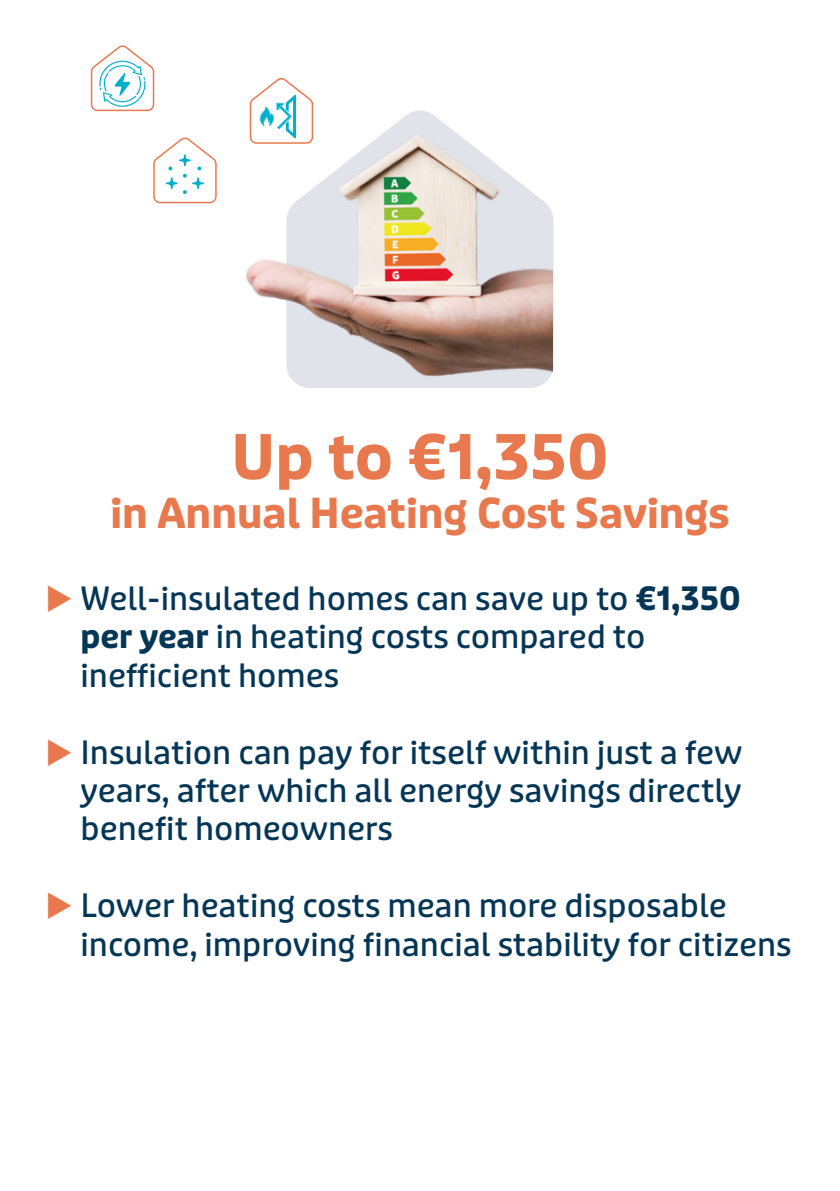
<style>
.page{position:relative;width:840px;height:1191px;background:#fff}
.page>*{position:absolute;margin:0;border:0;box-sizing:border-box;transform-origin:0 0}
.t1{font:700 61.2px "Puffin Display";color:#e8794e}
.t2{font:700 41.2px "Puffin Display";color:#e8794e}
.t3{font:500 32px/38.4px "Puffin Display";color:#053656}
.s1{color:#e8794e}
.s2{font-weight:700}
</style>
<div class="page">
<svg style="left:249px;top:78px;width:58px;height:55px"></svg>
<svg style="left:153px;top:137px;width:53px;height:67px"></svg>
<svg style="left:90px;top:45px;width:65px;height:67px"></svg>
<svg style="left:276px;top:96px;width:278px;height:279px"></svg>
<img style="left:206px;top:133px;width:345px;height:255px">
<h1 class="t1" style="left:231px;top:420px;width:379px">Up to €1,350</h1>
<p class="t2" style="left:110px;top:489px;width:620px">in Annual Heating Cost Savings</p>
<p class="t3" style="left:80px;top:580px;width:661px;text-indent:-35px"><span class="s1">◆</span> Well-insulated homes can save up to <span class="s2">€1,350 per year</span> in heating costs compared to inefficient homes</p>
<p class="t3" style="left:80px;top:733px;width:663px;text-align:justify;text-indent:-35px"><span class="s1">◆</span> Insulation can pay for itself within just a few years, after which all energy savings directly benefit homeowners</p>
<p class="t3" style="left:80px;top:887px;width:712px;text-indent:-35px"><span class="s1">◆</span> Lower heating costs mean more disposable income, improving financial stability for citizens</p>
</div>
